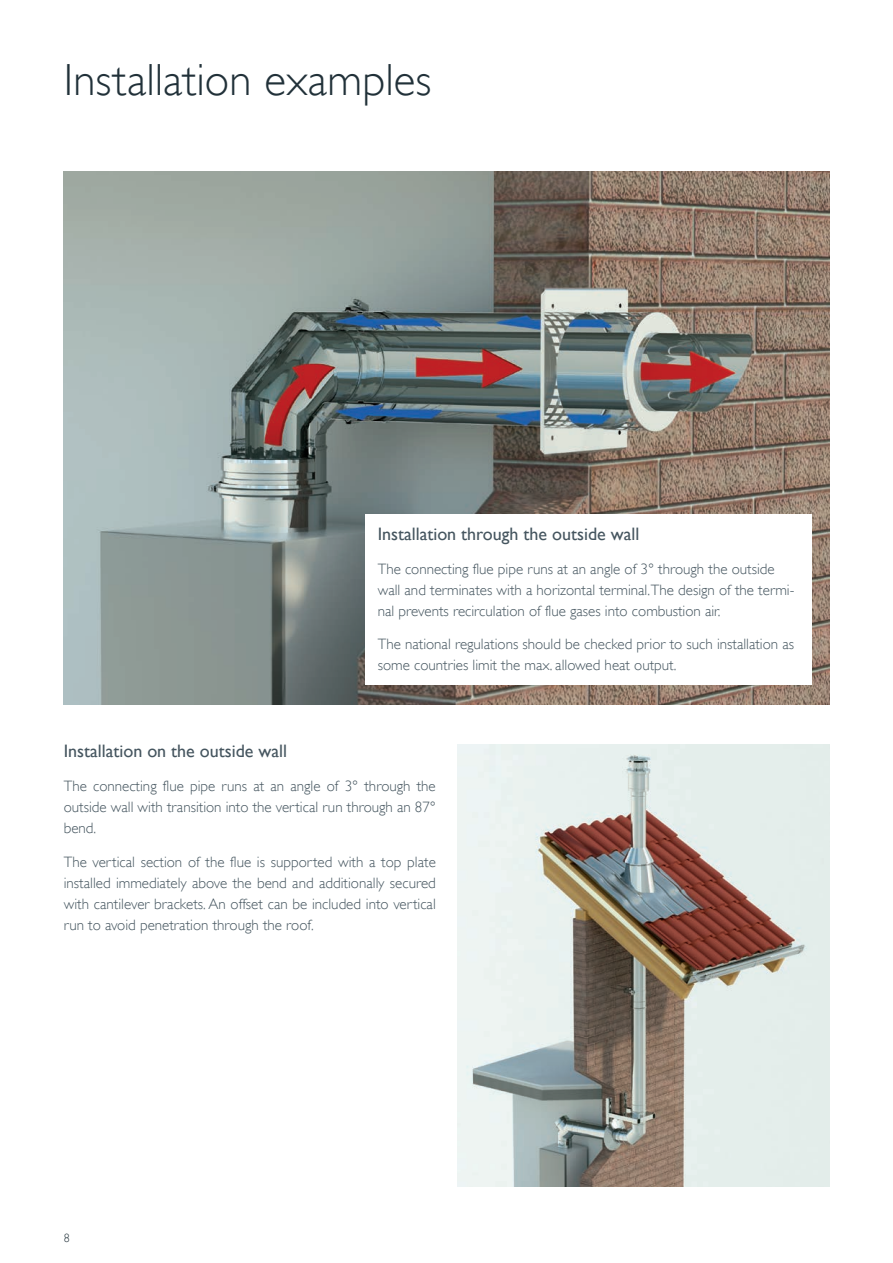
<style>
.page{position:relative;width:893px;height:1263px;background:#fff}
.page>*{position:absolute;margin:0;border:0;box-sizing:border-box;transform-origin:0 0}
.t1{font:300 45px "Gill Alt One";letter-spacing:.005em;color:#213139}
.Paragraph_Style_1{font:18px "Gill Alt One";color:#45555f}
.Paragraph_Style_1-2{font:300 15px/21px "Gill Alt One";color:#45555f;text-align:justify}
.t2{font:300 12px "Gill Alt One";color:#213139}
</style>
<div class="page">
<img style="left:64px;top:171px;width:765px;height:533px">
<img style="left:457px;top:745px;width:372px;height:442px">
<div style="left:365px;top:514px;width:446px;height:171px;background:#fff"></div>
<p class="t1" style="left:64px;top:54px;width:369px">Installation examples</p>
<p class="Paragraph_Style_1" style="left:378px;top:523px;width:263px">Installation through the outside wall</p>
<p class="Paragraph_Style_1-2" style="left:378px;top:558px;width:418px;text-align:left">The connecting flue pipe runs at an angle of 3° through the outside wall and terminates with a horizontal terminal.The design of the termi&shy;nal prevents recirculation of flue gases into combustion air.</p>
<p class="Paragraph_Style_1-2" style="left:378px;top:634px;width:418px">The national regulations should be checked prior to such installation as some countries limit the max. allowed heat output.</p>
<p class="Paragraph_Style_1" style="left:64px;top:741px;width:225px">Installation on the outside wall</p>
<p class="Paragraph_Style_1-2" style="left:64px;top:775px;width:374px">The connecting flue pipe runs at an angle of 3° through the outside wall with transition into the vertical run through an 87° bend.</p>
<p class="Paragraph_Style_1-2" style="left:64px;top:851px;width:374px">The vertical section of the flue is supported with a top plate installed immediately above the bend and additionally secured with cantilever brackets. An offset can be included into vertical run to avoid penetration through the roof.</p>
<p class="t2" style="left:64px;top:1230px;width:7px">8</p>
</div>
